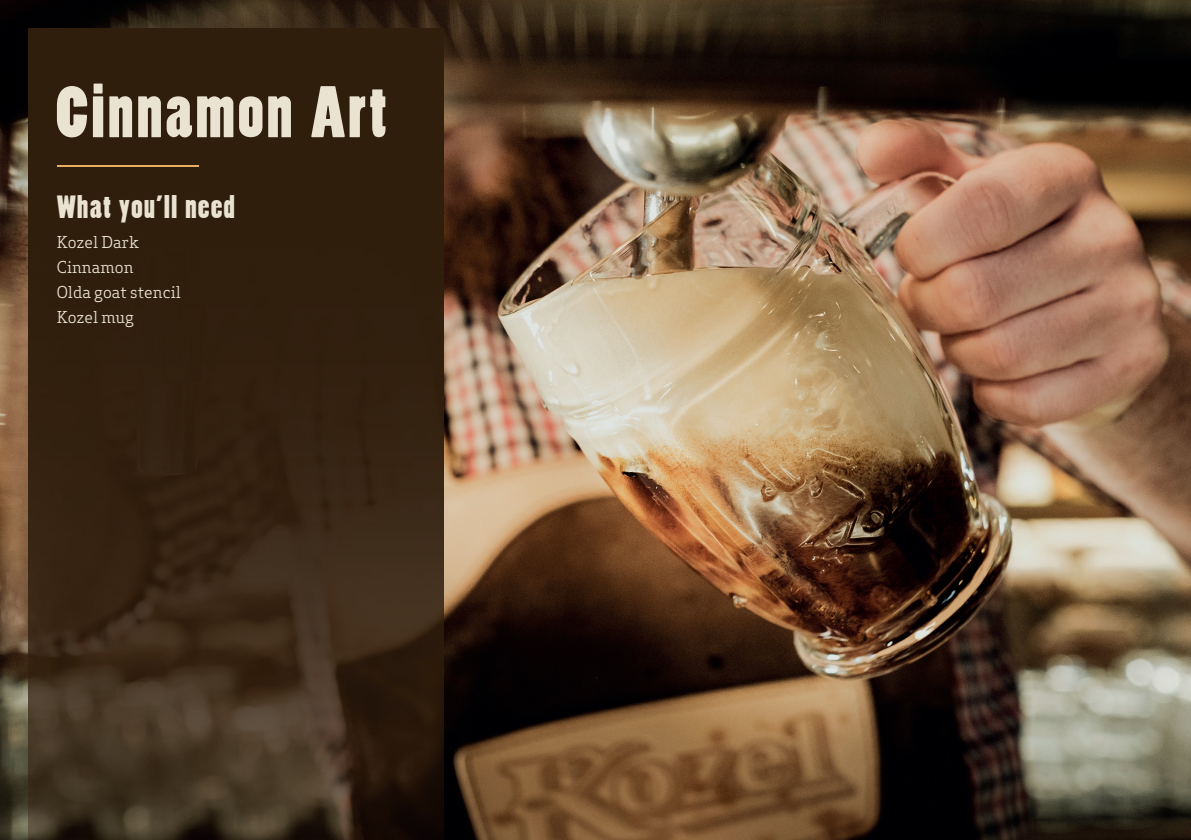
<style>
.page{position:relative;width:1191px;height:840px;background:#fff}
.page>*{position:absolute;margin:0;border:0;box-sizing:border-box;transform-origin:0 0}
.t1{font:68px "Poplar Kozel";letter-spacing:.03em;color:#eae3d2}
.t2{font:30px "Poplar Kozel";letter-spacing:.03em;color:#eae3d2}
.t3{font:16px/25px "Apex Serif";color:#eae3d2}
</style>
<div class="page">
<img style="left:0;top:0;width:1191px;height:839px">
<img style="left:28px;top:28px;width:416px;height:811px">
<hr style="left:57px;top:165px;width:141px;height:2px;background:#e9ae64">
<h1 class="t1" style="left:55px;top:72px;width:333px">Cinnamon Art</h1>
<h2 class="t2" style="left:57px;top:189px;width:180px">What you’ll need</h2>
<p class="t3" style="left:57px;top:229px;width:126px">Kozel Dark<br>Cinnamon<br>Olda goat stencil<br>Kozel mug</p>
</div>
